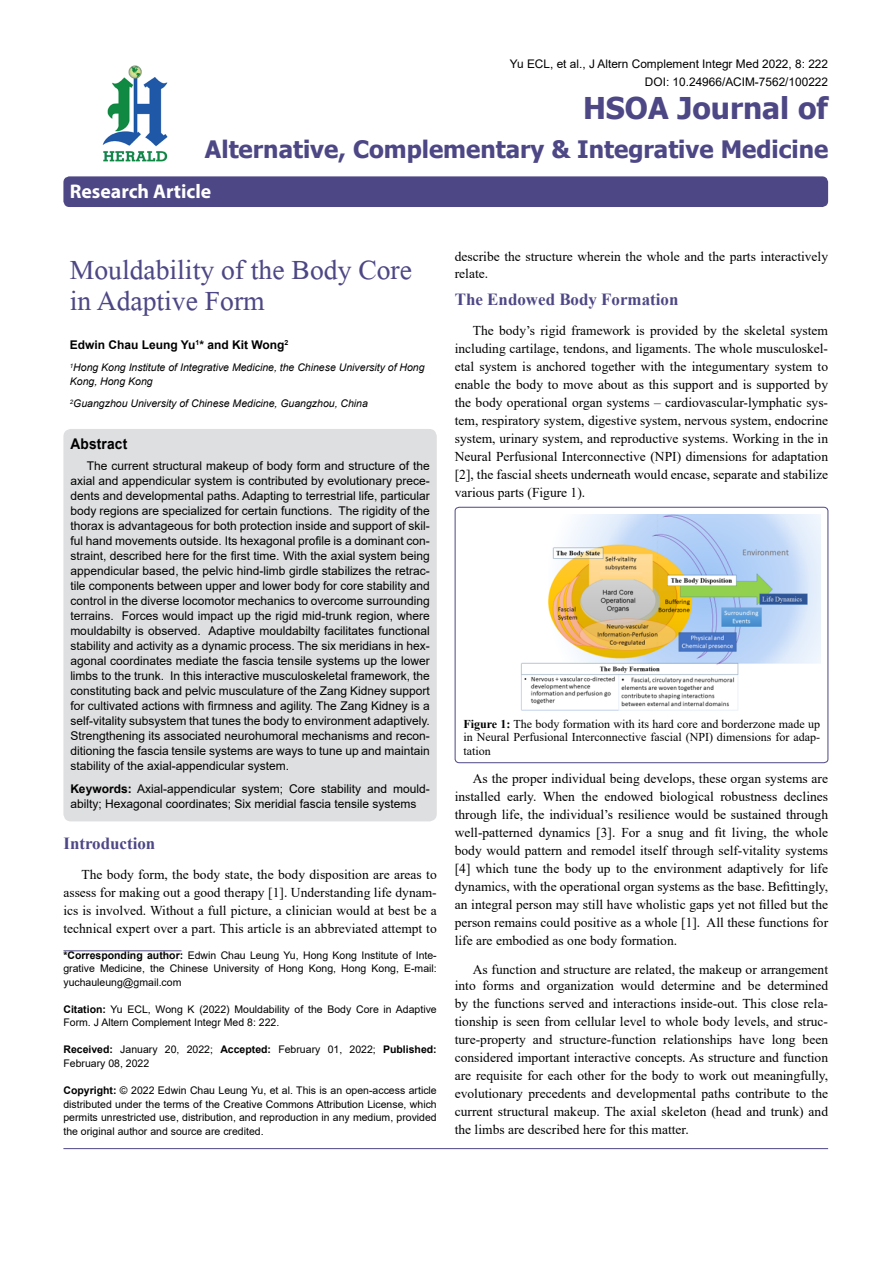
<style>
.page{position:relative;width:893px;height:1263px;background:#fff}
.page>*{position:absolute;margin:0;border:0;box-sizing:border-box;transform-origin:0 0}
.t1{font:41.25px/31.5px "Microsoft Himalaya";color:#4d4785}
.t2{font:700 30px "Tahoma";color:#4d4785}
.t3{font:700 24px "Tahoma";color:#4d4785}
.t4{font:700 19.8px "Myriad Hebrew";color:#fff}
.t5{font:700 16.95px "Times New Roman";color:#4d4785}
.t6{font:700 14.85px "Arial";letter-spacing:.015em;color:#000;scale:.93 1}
.t7{font:13.5px/18px "Times New Roman";color:#000;text-align:justify}
.t8{font:12px/15px "Arial";color:#000;text-align:justify}
.t9{font:12px/13.5px "Times New Roman";color:#000;text-align:justify}
.t10{font:700 12px "Arial";color:#000}
.t11{font:11.85px/18px "Arial";color:#000;text-align:right}
.t12{font:10.5px/13.5px "Arial";color:#000;text-align:justify}
.t13{font:italic 10.5px/13.5px "Arial";color:#000}
.s1{font-weight:700}
</style>
<div class="page">
<div style="left:63px;top:176px;width:765px;height:31px;background:#4d4785;border-radius:6px"></div>
<hr style="left:63px;top:950px;width:119px;height:1px;background:#4d4785">
<img style="left:102px;top:65px;width:66px;height:97px">
<hr style="left:63px;top:1148px;width:765px;height:1px;background:#4d4785">
<div style="left:63px;top:429px;width:374px;height:392px;background:#dedfe0;border-radius:8px"></div>
<div style="left:455px;top:507px;width:373px;height:256px;border:1px solid #4d4785;border-radius:4px"></div>
<img style="left:521px;top:514px;width:299px;height:197px">
<p class="t11" style="left:510px;top:55px;width:320px">Yu ECL, et al., J Altern Complement Integr Med 2022, 8: 222<br>DOI: 10.24966/ACIM-7562/100222</p>
<h2 class="t2" style="left:583px;top:87px;width:247px">HSOA Journal of</h2>
<h3 class="t3" style="left:205px;top:132px;width:625px">Alternative, Complementary &amp; Integrative Medicine</h3>
<h3 class="t4" style="left:70px;top:180px;width:143px">Research Article</h3>
<h1 class="t1" style="left:70px;top:249px;width:344px">Mouldability of the Body Core in Adaptive Form</h1>
<p class="t10" style="left:70px;top:336px;width:220px">Edwin Chau Leung Yu<sup>1</sup>* and Kit Wong<sup>2</sup></p>
<p class="t13" style="left:70px;top:361px;width:356px"><sup>1</sup>Hong Kong Institute of Integrative Medicine, the Chinese University of Hong<br>Kong, Hong Kong</p>
<p class="t13" style="left:70px;top:397px;width:300px"><sup>2</sup>Guangzhou University of Chinese Medicine, Guangzhou, China</p>
<p class="t6" style="left:70px;top:433px;width:63px">Abstract</p>
<p class="t8" style="left:70px;top:458px;width:361px;text-indent:16px">The current structural makeup of body form and structure of the axial and appendicular system is contributed by evolutionary prece&shy;dents and developmental paths. Adapting to terrestrial life, particular body regions are specialized for certain functions. The rigidity of the thorax is advantageous for both protection inside and support of skil&shy;ful hand movements outside. Its hexagonal profile is a dominant con&shy;straint, described here for the first time. With the axial system being appendicular based, the pelvic hind-limb girdle stabilizes the retrac&shy;tile components between upper and lower body for core stability and control in the diverse locomotor mechanics to overcome surrounding terrains. Forces would impact up the rigid mid-trunk region, where mouldabilty is observed. Adaptive mouldabilty facilitates functional stability and activity as a dynamic process. The six meridians in hex&shy;agonal coordinates mediate the fascia tensile systems up the lower limbs to the trunk. In this interactive musculoskeletal framework, the constituting back and pelvic musculature of the Zang Kidney support for cultivated actions with firmness and agility. The Zang Kidney is a self-vitality subsystem that tunes the body to environment adaptively.<br>Strengthening its associated neurohumoral mechanisms and recon&shy;ditioning the fascia tensile systems are ways to tune up and maintain stability of the axial-appendicular system.</p>
<p class="t8" style="left:70px;top:781px;width:361px"><span class="s1">Keywords:</span> Axial-appendicular system; Core stability and mould&shy;abilty; Hexagonal coordinates; Six meridial fascia tensile systems</p>
<p class="t5" style="left:63px;top:831px;width:93px">Introduction</p>
<p class="t7" style="left:63px;top:865px;width:375px;text-indent:18px">The body form, the body state, the body disposition are areas to assess for making out a good therapy [1]. Understanding life dynam&shy;ics is involved. Without a full picture, a clinician would at best be a technical expert over a part. This article is an abbreviated attempt to</p>
<p class="t12" style="left:63px;top:948px;width:375px"><span class="s1">*Corresponding author:</span> Edwin Chau Leung Yu, Hong Kong Institute of Inte&shy;grative Medicine, the Chinese University of Hong Kong, Hong Kong, E-mail: yuchauleung@gmail.com</p>
<p class="t12" style="left:63px;top:1002px;width:375px"><span class="s1">Citation:</span> Yu ECL, Wong K (2022) Mouldability of the Body Core in Adaptive<br>Form. J Altern Complement Integr Med 8: 222.</p>
<p class="t12" style="left:63px;top:1043px;width:375px"><span class="s1">Received:</span> January 20, 2022; <span class="s1">Accepted:</span> February 01, 2022; <span class="s1">Published:<br></span>February 08, 2022</p>
<p class="t12" style="left:63px;top:1083px;width:375px"><span class="s1">Copyright:</span> © 2022 Edwin Chau Leung Yu, et al. This is an open-access article distributed under the terms of the Creative Commons Attribution License, which permits unrestricted use, distribution, and reproduction in any medium, provided the original author and source are credited.</p>
<p class="t7" style="left:455px;top:248px;width:375px;line-height:16.5px">describe the structure wherein the whole and the parts interactively relate.</p>
<p class="t5" style="left:455px;top:287px;width:225px">The Endowed Body Formation</p>
<p class="t7" style="left:455px;top:321px;width:375px;text-indent:18px">The body’s rigid framework is provided by the skeletal system including cartilage, tendons, and ligaments. The whole musculoskel&shy;etal system is anchored together with the integumentary system to enable the body to move about as this support and is supported by the body operational organ systems – cardiovascular-lymphatic sys&shy;tem, respiratory system, digestive system, nervous system, endocrine system, urinary system, and reproductive systems. Working in the in Neural Perfusional Interconnective (NPI) dimensions for adaptation [2], the fascial sheets underneath would encase, separate and stabilize various parts (Figure 1).</p>
<p class="t9" style="left:464px;top:716px;width:358px"><span class="s1">Figure 1:</span> The body formation with its hard core and borderzone made up in Neural Perfusional Interconnective fascial (NPI) dimensions for adap&shy;tation</p>
<p class="t7" style="left:455px;top:769px;width:375px;text-indent:18px">As the proper individual being develops, these organ systems are installed early. When the endowed biological robustness declines through life, the individual’s resilience would be sustained through well-patterned dynamics [3]. For a snug and fit living, the whole body would pattern and remodel itself through self-vitality systems [4] which tune the body up to the environment adaptively for life dynamics, with the operational organ systems as the base. Befittingly, an integral person may still have wholistic gaps yet not filled but the person remains could positive as a whole [1]. All these functions for life are embodied as one body formation.</p>
<p class="t7" style="left:455px;top:961px;width:375px;line-height:16.5px;text-align:right">As function and structure are related, the makeup or arrangement into forms and organization would determine and be determined</p>
<p class="t7" style="left:455px;top:994px;width:375px">by the functions served and interactions inside-out. This close rela&shy;tionship is seen from cellular level to whole body levels, and struc&shy;ture-property and structure-function relationships have long been considered important interactive concepts. As structure and function are requisite for each other for the body to work out meaningfully, evolutionary precedents and developmental paths contribute to the current structural makeup. The axial skeleton (head and trunk) and the limbs are described here for this matter.</p>
</div>
